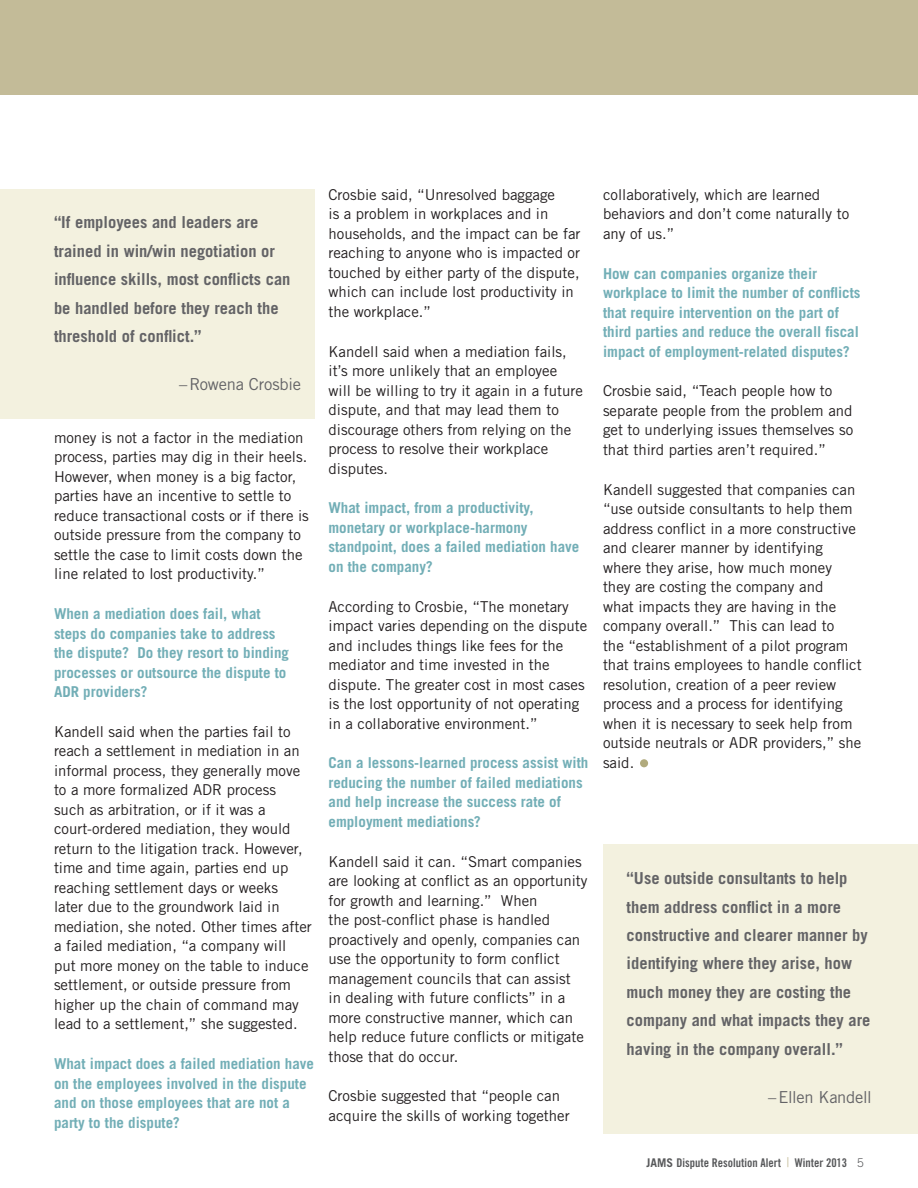
<style>
.page{position:relative;width:918px;height:1188px;background:#fff}
.page>*{position:absolute;margin:0;border:0;box-sizing:border-box;transform-origin:0 0}
.t1{font:700 16.5px/28.5px "Trade Gothic LT Std";color:#636366}
.t2{font:16.5px "Trade Gothic LT Std";letter-spacing:-.015em;color:#636366}
.t3{font:15px/19.5px "Trade Gothic LT Std";color:#231f20}
.t4{font:700 15px/19.5px "Trade Gothic LT Std";color:#72aeb6}
.t5{font:12px "Trade Gothic LT Std Bd Cn 20";color:#57585a}
.s1{font-family:"Trade Gothic LT Std";font-weight:700}
.s2{font-family:"Trade Gothic LT Std";font-weight:300;font-size:13.5px;color:#c0b792}
.s3{font-family:"Trade Gothic LT Std";font-weight:300}
</style>
<div class="page">
<div style="left:0;top:0;width:918px;height:94px;background:#c3bb98"></div>
<div style="left:640px;top:759px;width:8px;height:8px;background:#b1aa7d;border-radius:50%"></div>
<div style="left:0;top:189px;width:315px;height:229px;background:#f3f1df"></div>
<div style="left:603px;top:845px;width:315px;height:289px;background:#f3f1df"></div>
<p class="t1" style="left:54px;top:208px;width:238px">“If employees and leaders are trained in win/win negotiation or influence skills, most conflicts can be handled before they reach the threshold of conflict.”</p>
<p class="t2" style="left:179px;top:374px;width:123px">–Rowena Crosbie</p>
<p class="t3" style="left:54px;top:428px;width:256px">money is not a factor in the mediation process, parties may dig in their heels.<br>However, when money is a big factor, parties have an incentive to settle to reduce transactional costs or if there is outside pressure from the company to settle the case to limit costs down the line related to lost productivity.”</p>
<p class="t4" style="left:54px;top:604px;width:237px">When a mediation does fail, what steps do companies take to address the dispute? Do they resort to binding processes or outsource the dispute to<br>ADR providers?</p>
<p class="t3" style="left:54px;top:722px;width:259px">Kandell said when the parties fail to reach a settlement in mediation in an informal process, they generally move to a more formalized ADR process<br>such as arbitration, or if it was a court-ordered mediation, they would return to the litigation track. However, time and time again, parties end up reaching settlement days or weeks<br>later due to the groundwork laid in mediation, she noted. Other times after a failed mediation, “a company will put more money on the table to induce settlement, or outside pressure from higher up the chain of command may lead to a settlement,” she suggested.</p>
<p class="t4" style="left:54px;top:1054px;width:262px">What impact does a failed mediation have on the employees involved in the dispute and on those employees that are not a party to the dispute?</p>
<p class="t3" style="left:328px;top:185px;width:254px">Crosbie said, “Unresolved baggage<br>is a problem in workplaces and in households, and the impact can be far reaching to anyone who is impacted or touched by either party of the dispute, which can include lost productivity in the workplace.”</p>
<p class="t3" style="left:328px;top:341px;width:256px">Kandell said when a mediation fails, it’s more unlikely that an employee will be willing to try it again in a future dispute, and that may lead them to discourage others from relying on the process to resolve their workplace disputes.</p>
<p class="t4" style="left:328px;top:498px;width:252px">What impact, from a productivity, monetary or workplace-harmony standpoint, does a failed mediation have on the company?</p>
<p class="t3" style="left:328px;top:596px;width:260px">According to Crosbie, “The monetary impact varies depending on the dispute and includes things like fees for the mediator and time invested in the dispute. The greater cost in most cases is the lost opportunity of not operating in a collaborative environment.”</p>
<p class="t4" style="left:328px;top:753px;width:261px">Can a lessons-learned process assist with reducing the number of failed mediations and help increase the success rate of employment mediations?</p>
<p class="t3" style="left:328px;top:851px;width:261px">Kandell said it can. “Smart companies are looking at conflict as an opportunity for growth and learning.” When<br>the post-conflict phase is handled proactively and openly, companies can use the opportunity to form conflict management councils that can assist<br>in dealing with future conflicts” in a more constructive manner, which can help reduce future conflicts or mitigate those that do occur.</p>
<p class="t3" style="left:328px;top:1086px;width:243px">Crosbie suggested that “people can acquire the skills of working together</p>
<p class="t3" style="left:603px;top:185px;width:248px">collaboratively, which are learned behaviors and don’t come naturally to any of us.”</p>
<p class="t4" style="left:603px;top:263px;width:259px">How can companies organize their workplace to limit the number of conflicts that require intervention on the part of third parties and reduce the overall fiscal impact of employment-related disputes?</p>
<p class="t3" style="left:603px;top:381px;width:252px">Crosbie said, “Teach people how to separate people from the problem and get to underlying issues themselves so that third parties aren’t required.”</p>
<p class="t3" style="left:603px;top:479px;width:260px">Kandell suggested that companies can “use outside consultants to help them address conflict in a more constructive and clearer manner by identifying where they arise, how much money they are costing the company and<br>what impacts they are having in the company overall.” This can lead to<br>the “establishment of a pilot program that trains employees to handle conflict resolution, creation of a peer review process and a process for identifying when it is necessary to seek help from outside neutrals or ADR providers,” she said.</p>
<p class="t1" style="left:627px;top:864px;width:245px">“Use outside consultants to help them address conflict in a more constructive and clearer manner by identifying where they arise, how much money they are costing the company and what impacts they are having in the company overall.”</p>
<p class="t2" style="left:768px;top:1087px;width:105px">–Ellen Kandell</p>
<p class="t5" style="left:646px;top:1156px;width:219px"><span class="s1">JAMS</span> Dispute Resolution Alert <span class="s2">|</span> Winter 2013 <span class="s3">5</span></p>
</div>
